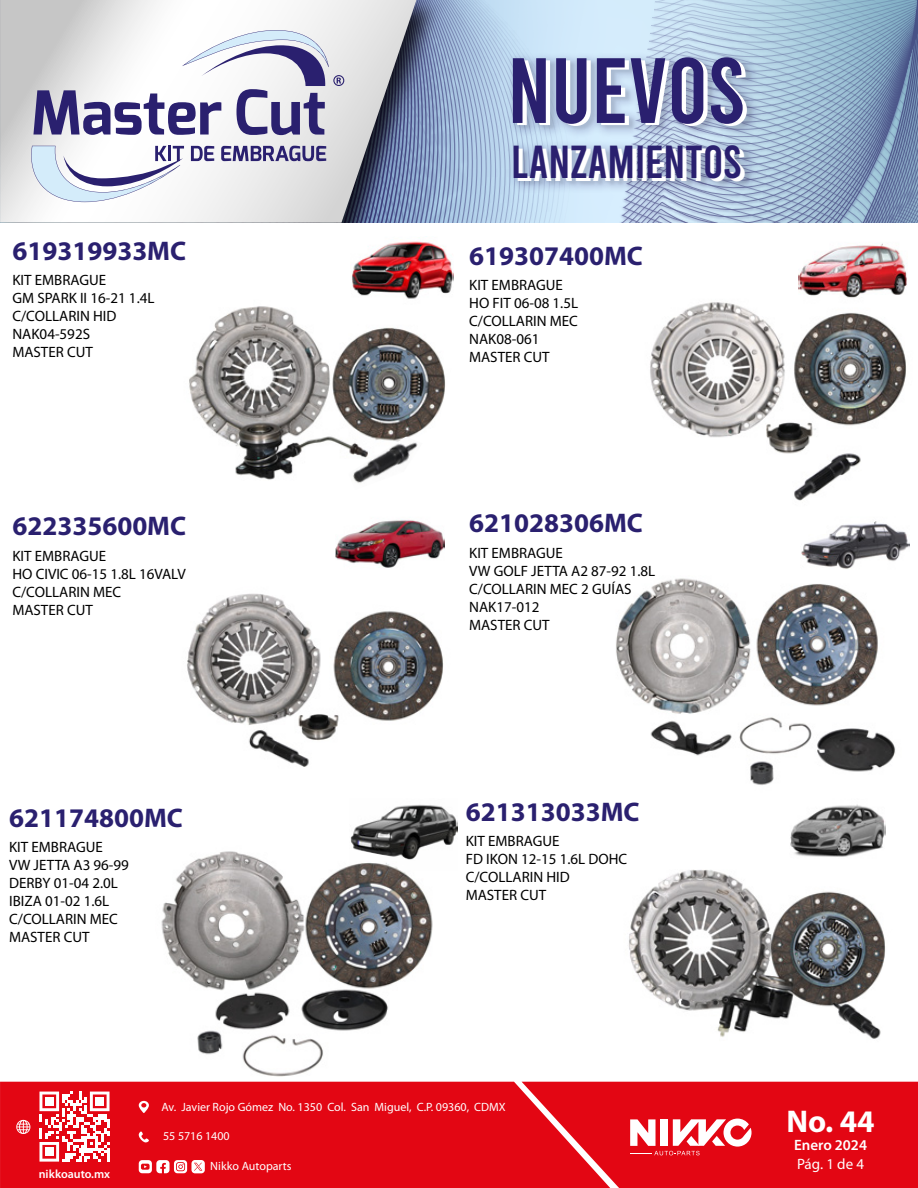
<style>
.page{position:relative;width:918px;height:1188px;background:#fff}
.page>*{position:absolute;margin:0;border:0;box-sizing:border-box;transform-origin:0 0}
.t1{font:92.4px "Bebas";color:#2a206f}
.t2{font:46.2px "Bebas";color:#2a206f}
.t3{font:700 31.5px "Myriad Pro";color:#fff}
.t4{font:700 27px "Myriad Pro";color:#2a206f}
.t5{font:15px/18px "Myriad Pro";color:#000}
.t6{font:600 15px "Myriad Pro";color:#fff}
.t7{font:15px "Myriad Pro";color:#fff}
.t8{font:12px "Myriad Pro";color:#fff}
.t9{font:600 12px "Myriad Pro";color:#fff}
</style>
<div class="page">
<img style="left:350px;top:804px;width:108px;height:41px">
<img style="left:155px;top:841px;width:283px;height:241px">
<img style="left:616px;top:578px;width:280px;height:207px">
<div style="left:0;top:1082px;width:522px;height:106px;background:#e30613"></div>
<svg style="left:39px;top:1092px;width:71px;height:70px"></svg>
<div style="left:45px;top:1097px;width:8px;height:9px;background:#fff"></div>
<div style="left:96px;top:1097px;width:8px;height:9px;background:#fff"></div>
<div style="left:45px;top:1148px;width:8px;height:8px;background:#fff"></div>
<svg style="left:16px;top:1120px;width:14px;height:14px"></svg>
<svg style="left:139px;top:1101px;width:10px;height:12px"></svg>
<svg style="left:139px;top:1131px;width:10px;height:12px"></svg>
<svg style="left:139px;top:1160px;width:66px;height:13px"></svg>
<svg style="left:522px;top:1082px;width:396px;height:106px;background:#e41723"></svg>
<svg style="left:669px;top:0;width:249px;height:200px;background:#90adc8"></svg>
<svg style="left:450px;top:0;width:126px;height:223px;background:#afc8e3"></svg>
<img style="left:416px;top:0;width:34px;height:223px">
<svg style="left:0;top:0;width:416px;height:223px"></svg>
<img style="left:498px;top:35px;width:266px;height:162px">
<img style="left:508px;top:43px;width:250px;height:152px">
<svg style="left:27px;top:146px;width:157px;height:56px"></svg>
<svg style="left:191px;top:146px;width:23px;height:15px"></svg>
<svg style="left:221px;top:146px;width:105px;height:15px;background:#817ba6"></svg>
<svg style="left:33px;top:30px;width:311px;height:105px"></svg>
<img style="left:790px;top:804px;width:96px;height:53px">
<img style="left:629px;top:869px;width:256px;height:170px">
<img style="left:336px;top:519px;width:108px;height:49px">
<img style="left:187px;top:593px;width:256px;height:174px">
<img style="left:799px;top:243px;width:108px;height:53px">
<img style="left:650px;top:296px;width:256px;height:205px">
<img style="left:189px;top:306px;width:257px;height:174px">
<img style="left:348px;top:437px;width:75px;height:46px">
<img style="left:801px;top:521px;width:108px;height:60px">
<img style="left:351px;top:236px;width:102px;height:63px">
<h3 class="t4" style="left:12px;top:233px;width:175px">619319933MC</h3>
<p class="t5" style="left:12px;top:271px;width:144px">KIT EMBRAGUE<br>GM SPARK II 16-21 1.4L<br>C/COLLARIN HID<br>NAK04-592S<br>MASTER CUT</p>
<h3 class="t4" style="left:12px;top:509px;width:175px">622335600MC</h3>
<p class="t5" style="left:12px;top:547px;width:175px">KIT EMBRAGUE<br>HO CIVIC 06-15 1.8L 16VALV<br>C/COLLARIN MEC<br>MASTER CUT</p>
<h1 class="t1" style="left:508px;top:44px;width:240px">NUEVOS</h1>
<h2 class="t2" style="left:511px;top:139px;width:233px">LANZAMIENTOS</h2>
<h3 class="t4" style="left:469px;top:238px;width:175px">619307400MC</h3>
<p class="t5" style="left:469px;top:276px;width:110px">KIT EMBRAGUE<br>HO FIT 06-08 1.5L<br>C/COLLARIN MEC<br>NAK08-061<br>MASTER CUT</p>
<h3 class="t4" style="left:469px;top:506px;width:175px">621028306MC</h3>
<p class="t5" style="left:469px;top:543px;width:188px">KIT EMBRAGUE<br>VW GOLF JETTA A2 87-92 1.8L<br>C/COLLARIN MEC 2 GUÍAS<br>NAK17-012<br>MASTER CUT</p>
<h3 class="t4" style="left:9px;top:800px;width:175px">621174800MC</h3>
<p class="t5" style="left:9px;top:838px;width:121px">KIT EMBRAGUE<br>VW JETTA A3 96-99<br>DERBY 01-04 2.0L<br>IBIZA 01-02 1.6L<br>C/COLLARIN MEC<br>MASTER CUT</p>
<h3 class="t4" style="left:466px;top:794px;width:175px">621313033MC</h3>
<p class="t5" style="left:466px;top:832px;width:163px">KIT EMBRAGUE<br>FD IKON 12-15 1.6L DOHC<br>C/COLLARIN HID<br>MASTER CUT</p>
<p class="t9" style="left:39px;top:1167px;width:73px">nikkoauto.mx</p>
<p class="t8" style="left:161px;top:1099px;width:346px">Av. Javier Rojo Gómez No. 1350 Col. San Miguel, C.P. 09360, CDMX</p>
<p class="t8" style="left:163px;top:1129px;width:68px">55 5716 1400</p>
<p class="t8" style="left:210px;top:1159px;width:83px">Nikko Autoparts</p>
<h3 class="t3" style="left:786px;top:1101px;width:90px">No. 44</h3>
<p class="t6" style="left:794px;top:1135px;width:74px">Enero 2024</p>
<p class="t7" style="left:797px;top:1155px;width:68px">Pág. 1 de 4</p>
</div>
